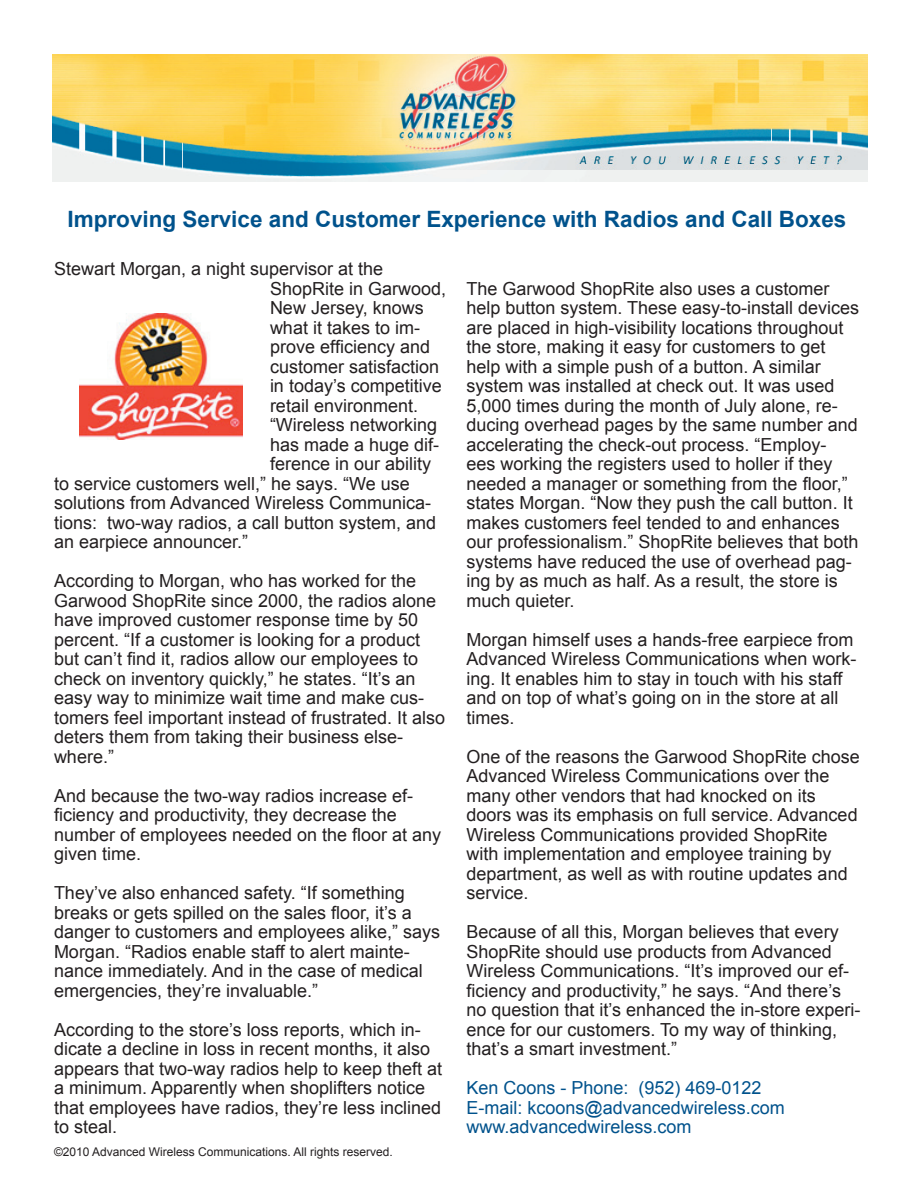
<style>
.page{position:relative;width:918px;height:1188px;background:#fff}
.page>*{position:absolute;margin:0;border:0;box-sizing:border-box;transform-origin:0 0}
.t1{font:700 22.5px "Arial";color:#00528c}
.t2{font:18px/19.5px "Arial";color:#231f20}
.t3{font:18px/19.5px "Arial";color:#00528c}
.t4{font:12px "Arial";color:#231f20}
</style>
<div class="page">
<img style="left:52px;top:54px;width:815px;height:127px">
<img style="left:80px;top:313px;width:163px;height:126px">
<p class="t1" style="left:68px;top:204px;width:780px">Improving Service and Customer Experience with Radios and Call Boxes</p>
<p class="t2" style="left:54px;top:259px;width:331px">Stewart Morgan, a night supervisor at the</p>
<p class="t2" style="left:270px;top:279px;width:178px">ShopRite in Garwood,</p>
<p class="t2" style="left:270px;top:298px;width:155px">New Jersey, knows</p>
<p class="t2" style="left:270px;top:318px;width:152px">what it takes to im-</p>
<p class="t2" style="left:270px;top:337px;width:162px">prove efficiency and</p>
<p class="t2" style="left:270px;top:357px;width:171px">customer satisfaction</p>
<p class="t2" style="left:270px;top:376px;width:173px">in today’s competitive</p>
<p class="t2" style="left:270px;top:396px;width:150px">retail environment.</p>
<p class="t2" style="left:270px;top:415px;width:169px">“Wireless networking</p>
<p class="t2" style="left:270px;top:435px;width:171px">has made a huge dif-</p>
<p class="t2" style="left:270px;top:454px;width:163px">ference in our ability</p>
<p class="t2" style="left:54px;top:474px;width:357px">to service customers well,” he says. “We use</p>
<p class="t2" style="left:54px;top:493px;width:379px">solutions from Advanced Wireless Communica-</p>
<p class="t2" style="left:54px;top:513px;width:384px">tions: two-way radios, a call button system, and</p>
<p class="t2" style="left:54px;top:532px;width:196px">an earpiece announcer.”</p>
<p class="t2" style="left:54px;top:571px;width:393px">According to Morgan, who has worked for the Garwood ShopRite since 2000, the radios alone have improved customer response time by 50 percent. “If a customer is looking for a product but can’t find it, radios allow our employees to check on inventory quickly,” he states. “It’s an easy way to minimize wait time and make cus&shy;tomers feel important instead of frustrated. It also deters them from taking their business else&shy;where.”</p>
<p class="t2" style="left:54px;top:786px;width:389px">And because the two-way radios increase ef&shy;ficiency and productivity, they decrease the number of employees needed on the floor at any given time.</p>
<p class="t2" style="left:54px;top:883px;width:388px">They’ve also enhanced safety. “If something breaks or gets spilled on the sales floor, it’s a danger to customers and employees alike,” says Morgan. “Radios enable staff to alert mainte&shy;nance immediately. And in the case of medical emergencies, they’re invaluable.”</p>
<p class="t2" style="left:54px;top:1020px;width:390px">According to the store’s loss reports, which in&shy;dicate a decline in loss in recent months, it also appears that two-way radios help to keep theft at a minimum. Apparently when shoplifters notice that employees have radios, they’re less inclined to steal.</p>
<p class="t2" style="left:466px;top:279px;width:394px">The Garwood ShopRite also uses a customer help button system. These easy-to-install devices are placed in high-visibility locations throughout the store, making it easy for customers to get help with a simple push of a button. A similar system was installed at check out. It was used 5,000 times during the month of July alone, re&shy;ducing overhead pages by the same number and accelerating the check-out process. “Employ&shy;ees working the registers used to holler if they needed a manager or something from the floor,” states Morgan. “Now they push the call button. It makes customers feel tended to and enhances our professionalism.” ShopRite believes that both systems have reduced the use of overhead pag&shy;ing by as much as half. As a result, the store is much quieter.</p>
<p class="t2" style="left:466px;top:630px;width:392px">Morgan himself uses a hands-free earpiece from Advanced Wireless Communications when work&shy;ing. It enables him to stay in touch with his staff and on top of what’s going on in the store at all times.</p>
<p class="t2" style="left:466px;top:747px;width:395px">One of the reasons the Garwood ShopRite chose Advanced Wireless Communications over the many other vendors that had knocked on its doors was its emphasis on full service. Advanced Wireless Communications provided ShopRite with implementation and employee training by department, as well as with routine updates and service.</p>
<p class="t2" style="left:466px;top:922px;width:395px">Because of all this, Morgan believes that every ShopRite should use products from Advanced Wireless Communications. “It’s improved our ef&shy;ficiency and productivity,” he says. “And there’s no question that it’s enhanced the in-store experi&shy;ence for our customers. To my way of thinking, that’s a smart investment.”</p>
<p class="t3" style="left:466px;top:1078px;width:320px">Ken Coons - Phone: (952) 469-0122<br>E-mail: kcoons@advancedwireless.com www.advancedwireless.com</p>
<p class="t4" style="left:54px;top:1144px;width:340px">©2010 Advanced Wireless Communications. All rights reserved.</p>
</div>
